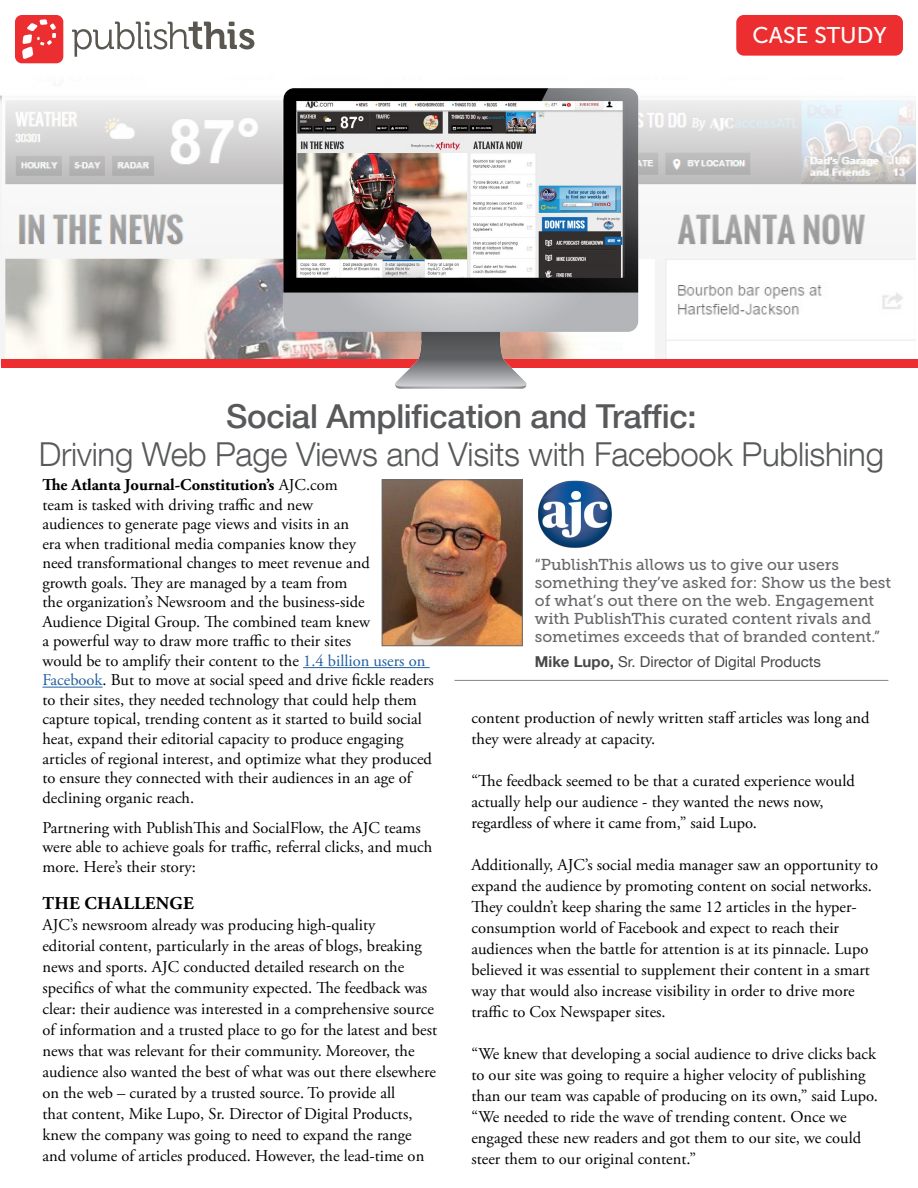
<style>
.page{position:relative;width:918px;height:1188px;background:#fff}
.page>*{position:absolute;margin:0;border:0;box-sizing:border-box;transform-origin:0 0}
.t1{font:300 33px "Helvetica Neue LT Com";letter-spacing:-.01em;color:#58595b}
.t2{font:500 33px "Helvetica Neue LT Com";letter-spacing:-.01em;color:#58595b}
.t3{font:22.65px "Museo Sans 500";color:#fff}
.t4{font:700 18px "Adobe Garamond Pro";letter-spacing:.015em;color:#000}
.t5{font:16.5px/21px "Adobe Garamond Pro";color:#000}
.t6{font:15.75px/18px "Museo Slab 500";color:#67686b}
.t7{font:15px "Helvetica Neue LT Com";color:#48484a}
.s1{font-weight:700}
.s2{color:#215e9e}
</style>
<div class="page">
<img style="left:0;top:95px;width:915px;height:270px">
<hr style="left:303px;top:667px;width:127px;height:1px;background:#215e9e">
<hr style="left:42px;top:687px;width:61px;height:1px;background:#215e9e">
<div style="left:1px;top:359px;width:917px;height:8px;background:#ed2e30"></div>
<img style="left:384px;top:481px;width:137px;height:163px">
<div style="left:382px;top:479px;width:141px;height:167px;border:1px solid #67686b"></div>
<img style="left:538px;top:480px;width:74px;height:68px">
<img style="left:2px;top:15px;width:914px;height:273px">
<img style="left:262px;top:76px;width:393px;height:313px">
<hr style="left:454px;top:680px;width:434px;height:1px;background:#858688">
<svg style="left:72px;top:22px;width:182px;height:35px"></svg>
<div style="left:15px;top:15px;width:48px;height:48px;background:#ed2e30;border-radius:7px"></div>
<svg style="left:22px;top:19px;width:34px;height:40px"></svg>
<div style="left:736px;top:15px;width:167px;height:41px;background:#ed2e30;border-radius:8px"></div>
<h2 class="t3" style="left:753px;top:22px;width:136px">CASE STUDY</h2>
<h1 class="t2" style="left:226px;top:397px;width:472px">Social Amplification and Traffic:</h1>
<h1 class="t1" style="left:39px;top:434px;width:847px">Driving Web Page Views and Visits with Facebook Publishing</h1>
<p class="t5" style="left:42px;top:476px;width:393px;line-height:19.5px"><span class="s1">The Atlanta Journal-Constitution’s</span> AJC.com<br>team is tasked with driving traffic and new<br>audiences to generate page views and visits in an<br>era when traditional media companies know they<br>need transformational changes to meet revenue and<br>growth goals. They are managed by a team from<br>the organization’s Newsroom and the business-side<br>Audience Digital Group. The combined team knew<br>a powerful way to draw more traffic to their sites<br>would be to amplify their content to the <span class="s2">1.4 billion users on Facebook</span>. But to move at social speed and drive fickle readers to their sites, they needed technology that could help them capture topical, trending content as it started to build social heat, expand their editorial capacity to produce engaging articles of regional interest, and optimize what they produced to ensure they connected with their audiences in an age of declining organic reach.</p>
<p class="t5" style="left:42px;top:818px;width:391px;line-height:19.5px">Partnering with PublishThis and SocialFlow, the AJC teams were able to achieve goals for traffic, referral clicks, and much more. Here’s their story:</p>
<p class="t4" style="left:43px;top:893px;width:153px">THE CHALLENGE</p>
<p class="t5" style="left:42px;top:915px;width:396px">AJC’s newsroom already was producing high-quality<br>editorial content, particularly in the areas of blogs, breaking news and sports. AJC conducted detailed research on the specifics of what the community expected. The feedback was clear: their audience was interested in a comprehensive source of information and a trusted place to go for the latest and best news that was relevant for their community. Moreover, the audience also wanted the best of what was out there elsewhere on the web – curated by a trusted source. To provide all<br>that content, Mike Lupo, Sr. Director of Digital Products, knew the company was going to need to expand the range and volume of articles produced. However, the lead-time on</p>
<p class="t6" style="left:535px;top:556px;width:358px">“PublishThis allows us to give our users something they’ve asked for: Show us the best of what’s out there on the web. Engagement with PublishThis curated content rivals and sometimes exceeds that of branded content.”</p>
<p class="t7" style="left:535px;top:652px;width:288px"><span class="s1">Mike Lupo,</span> Sr. Director of Digital Products</p>
<p class="t5" style="left:471px;top:708px;width:400px">content production of newly written staff articles was long and they were already at capacity.</p>
<p class="t5" style="left:471px;top:771px;width:385px">“The feedback seemed to be that a curated experience would actually help our audience - they wanted the news now, regardless of where it came from,” said Lupo.</p>
<p class="t5" style="left:471px;top:855px;width:408px">Additionally, AJC’s social media manager saw an opportunity to expand the audience by promoting content on social networks.<br>They couldn’t keep sharing the same 12 articles in the hyper&shy;consumption world of Facebook and expect to reach their audiences when the battle for attention is at its pinnacle. Lupo believed it was essential to supplement their content in a smart way that would also increase visibility in order to drive more traffic to Cox Newspaper sites.</p>
<p class="t5" style="left:471px;top:1044px;width:408px">“We knew that developing a social audience to drive clicks back to our site was going to require a higher velocity of publishing than our team was capable of producing on its own,” said Lupo. “We needed to ride the wave of trending content. Once we engaged these new readers and got them to our site, we could steer them to our original content.”</p>
</div>
